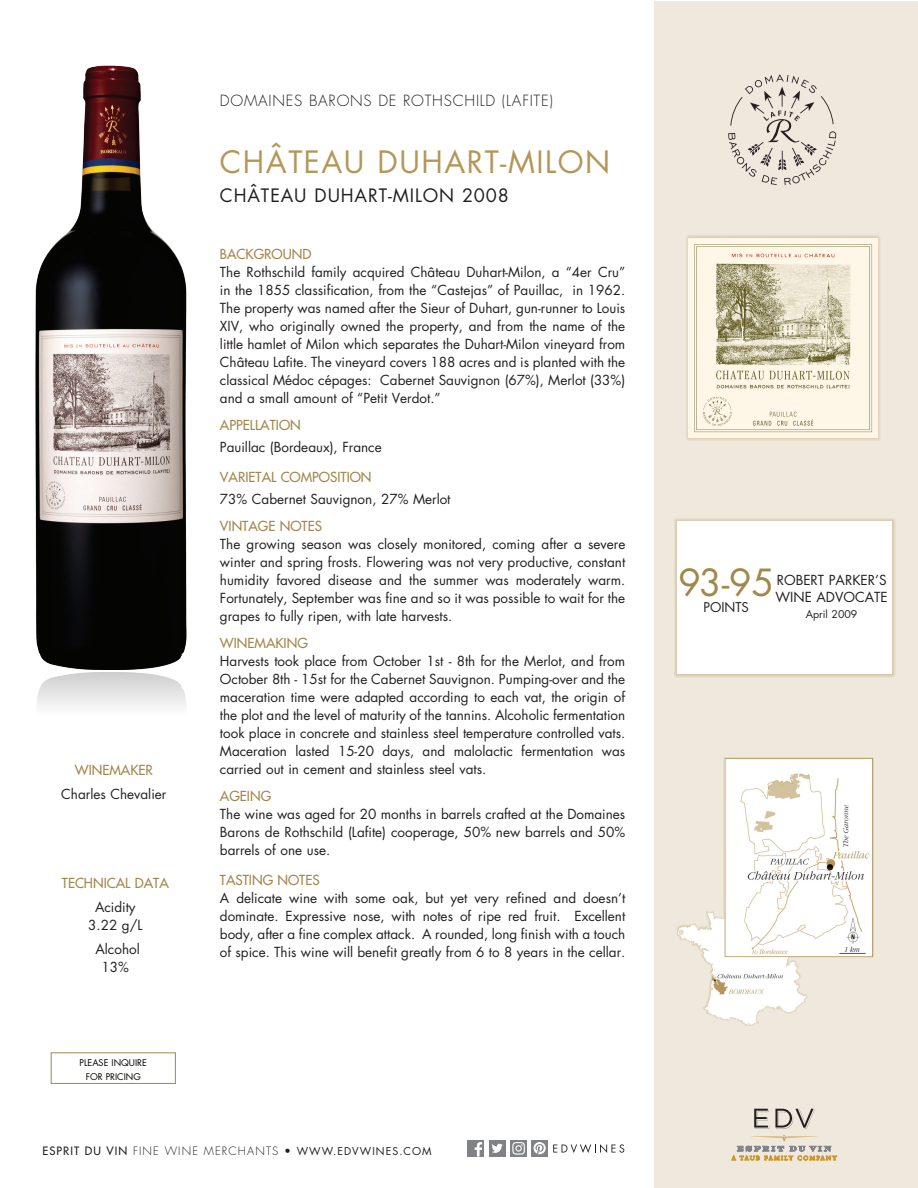
<style>
.page{position:relative;width:918px;height:1188px;background:#fff}
.page>*{position:absolute;margin:0;border:0;box-sizing:border-box;transform-origin:0 0}
.t1{font:36.45px "Futura";color:#a2874c}
.t2{font:30px "Futura";letter-spacing:.05em;color:#b39758}
.t3{font:18px "Futura";letter-spacing:.05em;color:#231f20}
.t4{font:300 15px "Futura";letter-spacing:.05em;color:#231f20}
.Para_Body{font:13.5px/18px "Futura";color:#231f20;text-align:justify}
.Para_Head{font:13.5px "Futura";color:#a2874c}
.t5{font:13.05px "Futura";color:#231f20}
.t6{font:300 11.25px "Futura";letter-spacing:.1em;color:#231f20}
.t7{font:10.5px "Futura";color:#231f20}
.t8{font:9px/13.5px "Futura";color:#000;text-align:center}
.s1{font-weight:400}
.s2{font-weight:400;font-size:10.5px}
</style>
<div class="page">
<img style="left:35px;top:65px;width:152px;height:605px">
<img style="left:37px;top:672px;width:149px;height:35px">
<div style="left:654px;top:1px;width:263px;height:1186px;background:#efe8dc"></div>
<img style="left:678px;top:758px;width:196px;height:267px">
<div style="left:685px;top:235px;width:196px;height:206px;background:#b39758;opacity:.65"></div>
<img style="left:689px;top:238px;width:189px;height:199px">
<svg style="left:728px;top:75px;width:108px;height:110px"></svg>
<div style="left:674px;top:518px;width:221px;height:160px;background:#a2874c;opacity:.65"></div>
<div style="left:677px;top:521px;width:215px;height:153px;background:#fff"></div>
<div style="left:51px;top:1053px;width:125px;height:31px;border:1px solid #a2874c"></div>
<svg style="left:732px;top:1109px;width:105px;height:51px"></svg>
<div style="left:510px;top:1140px;width:17px;height:17px;background:#808285"></div>
<svg style="left:512px;top:1142px;width:13px;height:13px"></svg>
<div style="left:531px;top:1140px;width:17px;height:17px;background:#808285"></div>
<svg style="left:534px;top:1142px;width:12px;height:12px"></svg>
<div style="left:467px;top:1140px;width:17px;height:17px;background:#808285"></div>
<svg style="left:475px;top:1142px;width:7px;height:15px"></svg>
<div style="left:489px;top:1140px;width:17px;height:17px;background:#808285"></div>
<svg style="left:492px;top:1144px;width:11px;height:9px"></svg>
<svg style="left:553px;top:1144px;width:71px;height:9px"></svg>
<p class="t4" style="left:220px;top:91px;width:335px">DOMAINES BARONS DE ROTHSCHILD (LAFITE)</p>
<p class="Para_Head" style="left:75px;top:761px;width:80px">WINEMAKER</p>
<p class="Para_Body" style="left:61px;top:785px;width:107px">Charles Chevalier</p>
<p class="Para_Head" style="left:62px;top:875px;width:108px">TECHNICAL DATA</p>
<p class="Para_Body" style="left:88px;top:898px;width:56px;text-align:center">Acidity<br>3.22 g/L</p>
<p class="Para_Body" style="left:95px;top:940px;width:46px;text-align:center">Alcohol<br>13%</p>
<p class="t8" style="left:80px;top:1056px;width:69px">PLEASE INQUIRE<br>FOR PRICING</p>
<p class="t2" style="left:220px;top:142px;width:392px">CHÂTEAU DUHART-MILON</p>
<p class="t3" style="left:220px;top:183px;width:291px">CHÂTEAU DUHART-MILON 2008</p>
<p class="Para_Head" style="left:220px;top:245px;width:93px">BACKGROUND</p>
<p class="Para_Body" style="left:220px;top:263px;width:407px">The Rothschild family acquired Château Duhart-Milon, a “4er Cru” in the 1855 classification, from the “Castejas” of Pauillac, in 1962.<br>The property was named after the Sieur of Duhart, gun-runner to Louis XIV, who originally owned the property, and from the name of the little hamlet of Milon which separates the Duhart-Milon vineyard from Château Lafite. The vineyard covers 188 acres and is planted with the classical Médoc cépages: Cabernet Sauvignon (67%), Merlot (33%) and a small amount of “Petit Verdot.”</p>
<p class="Para_Head" style="left:220px;top:416px;width:82px">APPELLATION</p>
<p class="Para_Body" style="left:220px;top:437px;width:163px">Pauillac (Bordeaux), France</p>
<p class="Para_Head" style="left:220px;top:468px;width:153px">VARIETAL COMPOSITION</p>
<p class="Para_Body" style="left:220px;top:490px;width:232px">73% Cabernet Sauvignon, 27% Merlot</p>
<p class="Para_Head" style="left:220px;top:517px;width:104px">VINTAGE NOTES</p>
<p class="Para_Body" style="left:220px;top:535px;width:407px">The growing season was closely monitored, coming after a severe winter and spring frosts. Flowering was not very productive, constant humidity favored disease and the summer was moderately warm.<br>Fortunately, September was fine and so it was possible to wait for the grapes to fully ripen, with late harvests.</p>
<p class="Para_Head" style="left:220px;top:634px;width:89px">WINEMAKING</p>
<p class="Para_Body" style="left:220px;top:652px;width:407px">Harvests took place from October 1st - 8th for the Merlot, and from October 8th - 15st for the Cabernet Sauvignon. Pumping-over and the maceration time were adapted according to each vat, the origin of the plot and the level of maturity of the tannins. Alcoholic fermentation took place in concrete and stainless steel temperature controlled vats.<br>Maceration lasted 15-20 days, and malolactic fermentation was carried out in cement and stainless steel vats.</p>
<p class="Para_Head" style="left:220px;top:787px;width:53px">AGEING</p>
<p class="Para_Body" style="left:220px;top:805px;width:407px">The wine was aged for 20 months in barrels crafted at the Domaines Barons de Rothschild (Lafite) cooperage, 50% new barrels and 50% barrels of one use.</p>
<p class="Para_Head" style="left:220px;top:872px;width:101px">TASTING NOTES</p>
<p class="Para_Body" style="left:220px;top:889px;width:407px">A delicate wine with some oak, but yet very refined and doesn’t dominate. Expressive nose, with notes of ripe red fruit. Excellent body, after a fine complex attack. A rounded, long finish with a touch of spice. This wine will benefit greatly from 6 to 8 years in the cellar.</p>
<p class="t6" style="left:42px;top:1143px;width:391px"><span class="s1">ESPRIT DU VIN</span> FINE WINE MERCHANTS • <span class="s2">WWW.EDVWINES.COM</span></p>
<p class="t1" style="left:678px;top:557px;width:97px">93-95</p>
<p class="t5" style="left:704px;top:598px;width:47px">POINTS</p>
<p class="Para_Body" style="left:776px;top:572px;width:114px;line-height:16.5px">ROBERT PARKER’S<br>WINE ADVOCATE</p>
<p class="t7" style="left:806px;top:607px;width:53px">April 2009</p>
</div>
